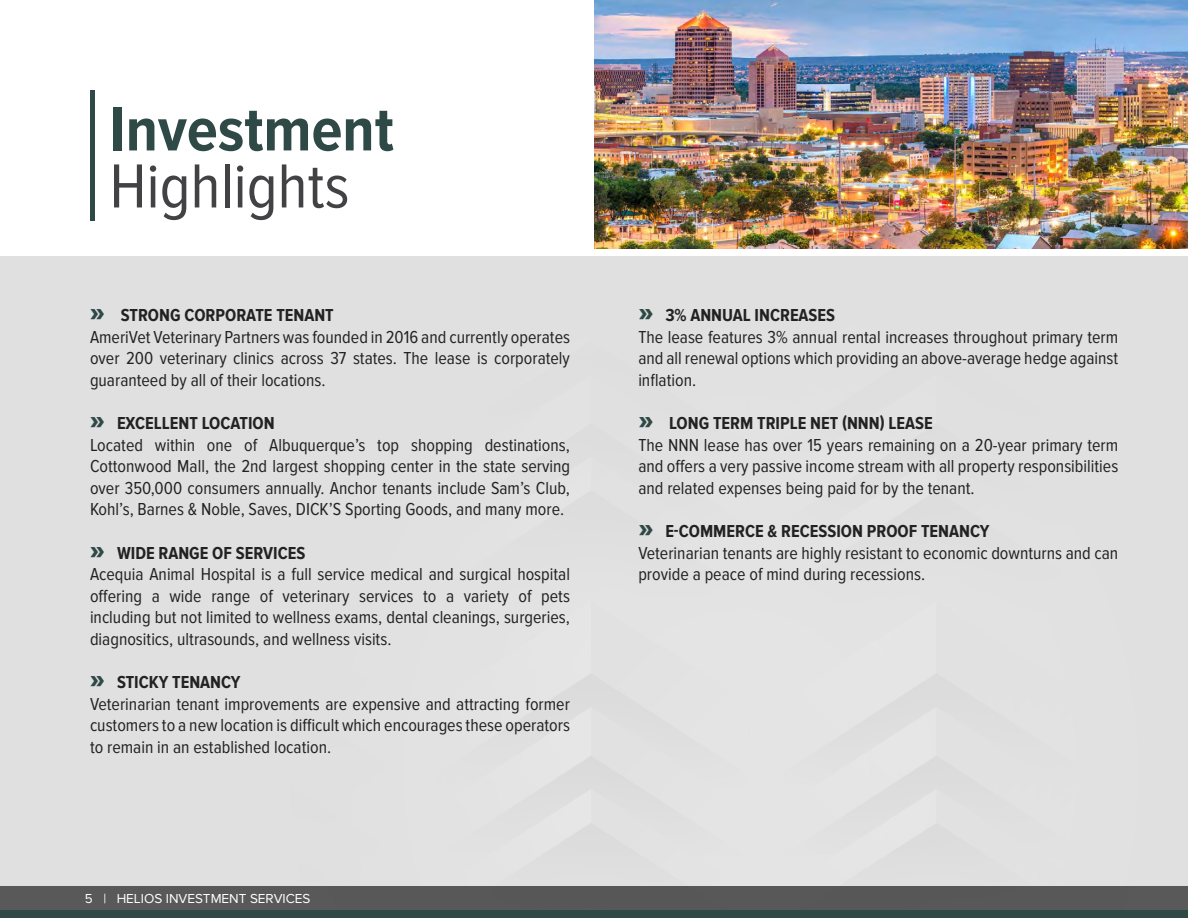
<style>
.page{position:relative;width:1188px;height:918px;background:#fff}
.page>*{position:absolute;margin:0;border:0;box-sizing:border-box;transform-origin:0 0}
.t1{font:700 64.5px "Proxima Nova Cond";color:#2f4a46}
.t2{font:64.5px "Proxima Nova Cond";color:#424143}
.t3{font:18px/21.6px "Proxima Nova Cond";color:#222}
.t4{font:13.5px "Proxima Nova";color:#fff}
.s1{font-weight:900;font-size:28.5px;color:#2f4a46}
.s2{font-weight:700}
</style>
<div class="page">
<div style="left:0;top:256px;width:1188px;height:630px;background:#e0e0e0"></div>
<div style="left:90px;top:90px;width:5px;height:130px;background:#2f4a46"></div>
<img style="left:594px;top:0;width:594px;height:249px">
<div style="left:0;top:886px;width:1188px;height:32px;background:#585858"></div>
<div style="left:0;top:910px;width:1188px;height:8px;background:#2f4a46"></div>
<h1 class="t1" style="left:110px;top:93px;width:286px">Investment</h1>
<h1 class="t2" style="left:110px;top:150px;width:242px">Highlights</h1>
<p class="t3" style="left:90px;top:305px;width:482px"><span class="s1">»</span> <span class="s2">STRONG CORPORATE TENANT<br></span>AmeriVet Veterinary Partners was founded in 2016 and currently operates over 200 veterinary clinics across 37 states. The lease is corporately guaranteed by all of their locations.</p>
<p class="t3" style="left:90px;top:413px;width:482px"><span class="s1">»</span> <span class="s2">EXCELLENT LOCATION<br></span>Located within one of Albuquerque’s top shopping destinations, Cottonwood Mall, the 2nd largest shopping center in the state serving over 350,000 consumers annually. Anchor tenants include Sam’s Club, Kohl’s, Barnes &amp; Noble, Saves, DICK’S Sporting Goods, and many more.</p>
<p class="t3" style="left:90px;top:542px;width:482px"><span class="s1">»</span> <span class="s2">WIDE RANGE OF SERVICES<br></span>Acequia Animal Hospital is a full service medical and surgical hospital offering a wide range of veterinary services to a variety of pets including but not limited to wellness exams, dental cleanings, surgeries, diagnositics, ultrasounds, and wellness visits.</p>
<p class="t3" style="left:90px;top:672px;width:482px"><span class="s1">»</span> <span class="s2">STICKY TENANCY<br></span>Veterinarian tenant improvements are expensive and attracting former customers to a new location is difficult which encourages these operators to remain in an established location.</p>
<p class="t4" style="left:85px;top:891px;width:227px">5 | HELIOS INVESTMENT SERVICES</p>
<p class="t3" style="left:638px;top:305px;width:482px"><span class="s1">»</span> <span class="s2">3% ANNUAL INCREASES<br></span>The lease features 3% annual rental increases throughout primary term and all renewal options which providing an above-average hedge against inflation.</p>
<p class="t3" style="left:638px;top:413px;width:482px"><span class="s1">»</span> <span class="s2">LONG TERM TRIPLE NET (NNN) LEASE<br></span>The NNN lease has over 15 years remaining on a 20-year primary term and offers a very passive income stream with all property responsibilities and related expenses being paid for by the tenant.</p>
<p class="t3" style="left:638px;top:521px;width:481px"><span class="s1">»</span> <span class="s2">E-COMMERCE &amp; RECESSION PROOF TENANCY<br></span>Veterinarian tenants are highly resistant to economic downturns and can provide a peace of mind during recessions.</p>
</div>
